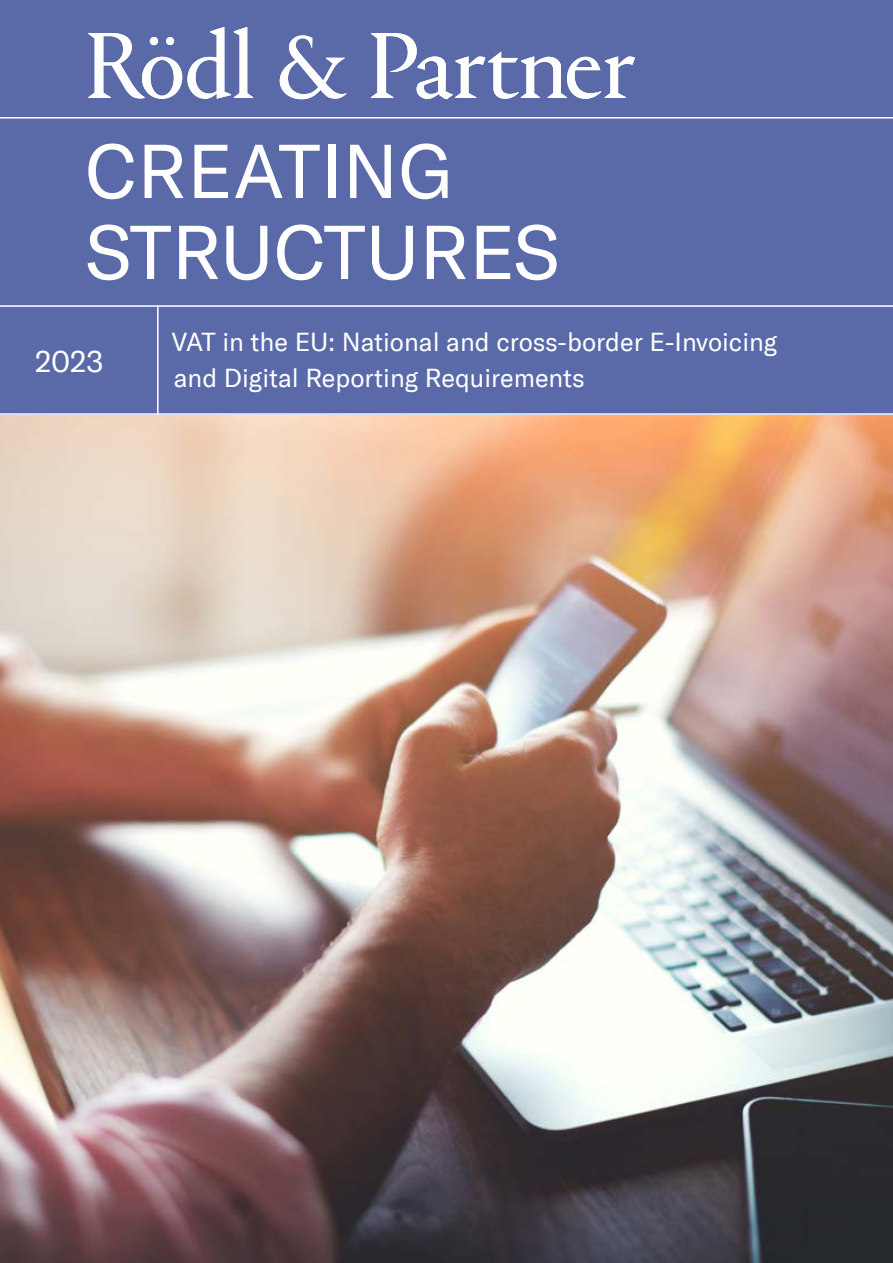
<style>
.page{position:relative;width:893px;height:1263px;background:#fff}
.page>*{position:absolute;margin:0;border:0;box-sizing:border-box;transform-origin:0 0}
.t1{font:75px/81px "GT America";color:#fff}
.t2{font:30px "GT America";color:#fff}
.t3{font:25.5px/36px "GT America";color:#fff}
</style>
<div class="page">
<img style="left:0;top:415px;width:893px;height:848px">
<div style="left:0;top:0;width:893px;height:415px;background:#5a6aa8"></div>
<hr style="left:157px;top:305px;width:2px;height:110px;background:#fff">
<hr style="left:0;top:117px;width:893px;height:2px;background:#fff">
<hr style="left:0;top:305px;width:893px;height:2px;background:#fff">
<hr style="left:0;top:413px;width:893px;height:2px;background:#fff">
<svg style="left:88px;top:27px;width:547px;height:72px"></svg>
<h1 class="t1" style="left:85px;top:131px;width:476px">CREATING<br>STRUCTURES</h1>
<p class="t2" style="left:35px;top:344px;width:70px">2023</p>
<p class="t3" style="left:172px;top:324px;width:607px">VAT in the EU: National and cross-border E-Invoicing and Digital Reporting Requirements</p>
</div>
